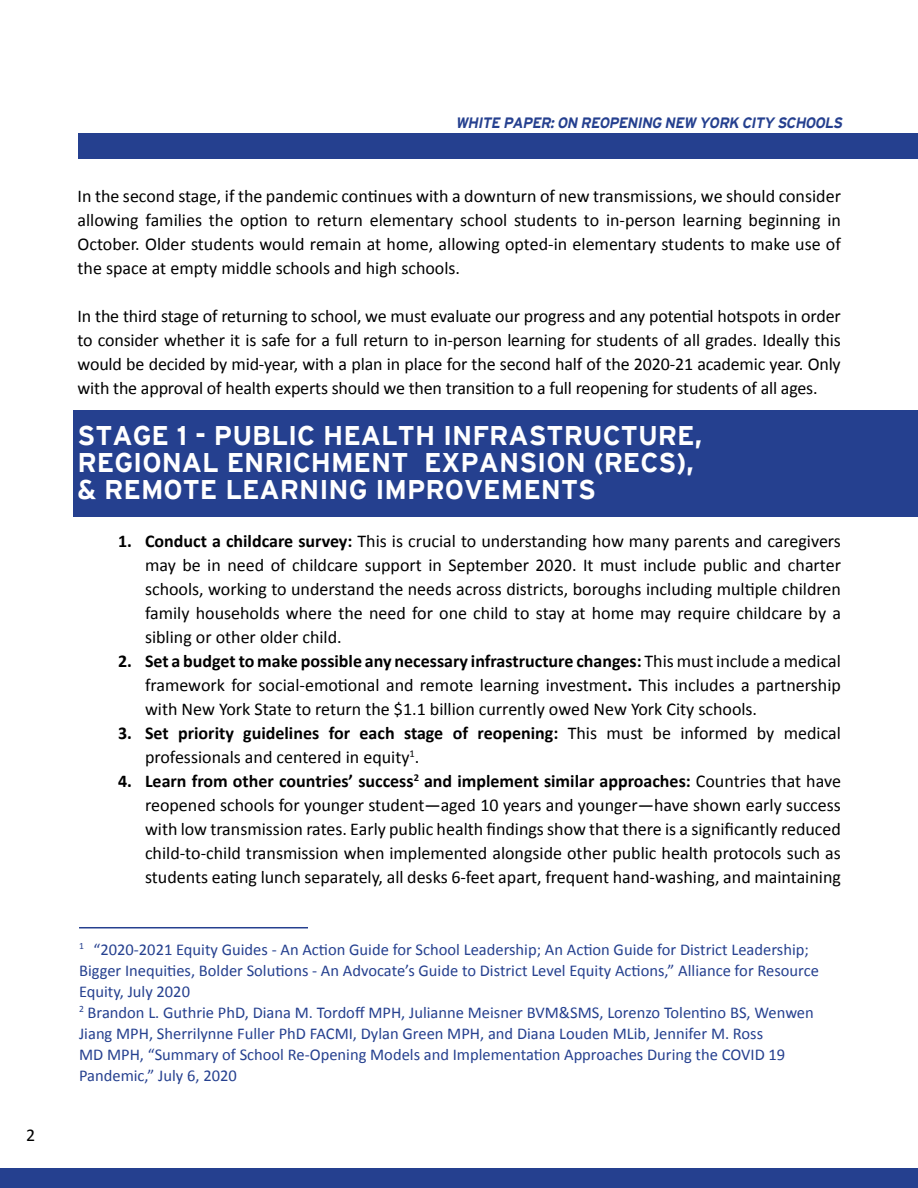
<style>
.page{position:relative;width:918px;height:1188px;background:#fff}
.page>*{position:absolute;margin:0;border:0;box-sizing:border-box;transform-origin:0 0}
.t1{font:700 27px/27px "Interstate";color:#fff}
.t2{font:18px/24px "Calibri";color:#000;text-align:justify}
.t3{font:16.5px/21px "Calibri";color:#25408f}
.t4{font:italic 700 15px "Interstate";color:#25408f;scale:.96 1}
.s1{font-weight:700}
</style>
<div class="page">
<div style="left:0;top:1168px;width:918px;height:20px;background:#25408f"></div>
<div style="left:78px;top:133px;width:840px;height:26px;background:#25408f"></div>
<hr style="left:0;top:1089px;width:918px;height:1px;background:#000">
<hr style="left:78px;top:0;width:1px;height:1188px;background:#000">
<hr style="left:841px;top:0;width:1px;height:1188px;background:#000">
<div style="left:73px;top:410px;width:844px;height:107px;background:#25408f"></div>
<hr style="left:79px;top:927px;width:229px;height:1px;background:#25408f">
<p class="t2" style="left:26px;top:1123px;width:11px">2</p>
<p class="t4" style="left:456px;top:115px;width:408px">WHITE PAPER:ON REOPENING NEW YORK CITY SCHOOLS</p>
<p class="t2" style="left:78px;top:184px;width:765px">In the second stage, if the pandemic continues with a downturn of new transmissions, we should consider allowing families the option to return elementary school students to in-person learning beginning in October. Older students would remain at home, allowing opted-in elementary students to make use of the space at empty middle schools and high schools.</p>
<p class="t2" style="left:78px;top:304px;width:765px">In the third stage of returning to school, we must evaluate our progress and any potential hotspots in order to consider whether it is safe for a full return to in-person learning for students of all grades. Ideally this would be decided by mid-year, with a plan in place for the second half of the 2020-21 academic year. Only with the approval of health experts should we then transition to a full reopening for students of all ages.</p>
<h1 class="t1" style="left:78px;top:422px;width:626px">STAGE 1 - PUBLIC HEALTH INFRASTRUCTURE,<br>REGIONAL ENRICHMENT EXPANSION (RECS), &amp; REMOTE LEARNING IMPROVEMENTS</h1>
<p class="t2" style="left:145px;top:529px;width:697px;text-indent:-27px"><span class="s1">1. Conduct a childcare survey:</span> This is crucial to understanding how many parents and caregivers may be in need of childcare support in September 2020. It must include public and charter schools, working to understand the needs across districts, boroughs including multiple children family households where the need for one child to stay at home may require childcare by a sibling or other older child.</p>
<p class="t2" style="left:145px;top:649px;width:697px;text-indent:-27px"><span class="s1">2. Set a budget to make possible any necessary infrastructure changes:</span> This must include a medical framework for social-emotional and remote learning investment<span class="s1">.</span> This includes a partnership with New York State to return the $1.1 billion currently owed New York City schools.</p>
<p class="t2" style="left:145px;top:721px;width:697px;text-indent:-27px"><span class="s1">3. Set priority guidelines for each stage of reopening:</span> This must be informed by medical professionals and centered in equity<sup>1</sup>.</p>
<p class="t2" style="left:145px;top:769px;width:697px;text-indent:-27px"><span class="s1">4. Learn from other countries’ success</span><sup>2</sup> <span class="s1">and implement similar approaches:</span> Countries that have reopened schools for younger student—aged 10 years and younger—have shown early success with low transmission rates. Early public health findings show that there is a significantly reduced child-to-child transmission when implemented alongside other public health protocols such as students eating lunch separately, all desks 6-feet apart, frequent hand-washing, and maintaining</p>
<p class="t3" style="left:79px;top:939px;width:741px"><sup>1</sup> “2020-2021 Equity Guides - An Action Guide for School Leadership; An Action Guide for District Leadership; Bigger Inequities, Bolder Solutions - An Advocate’s Guide to District Level Equity Actions,” Alliance for Resource Equity, July 2020<br><sup>2</sup> Brandon L. Guthrie PhD, Diana M. Tordoff MPH, Julianne Meisner BVM&amp;SMS, Lorenzo Tolentino BS, Wenwen Jiang MPH, Sherrilynne Fuller PhD FACMI, Dylan Green MPH, and Diana Louden MLib, Jennifer M. Ross<br>MD MPH, “Summary of School Re-Opening Models and Implementation Approaches During the COVID 19<br>Pandemic,” July 6, 2020</p>
</div>
